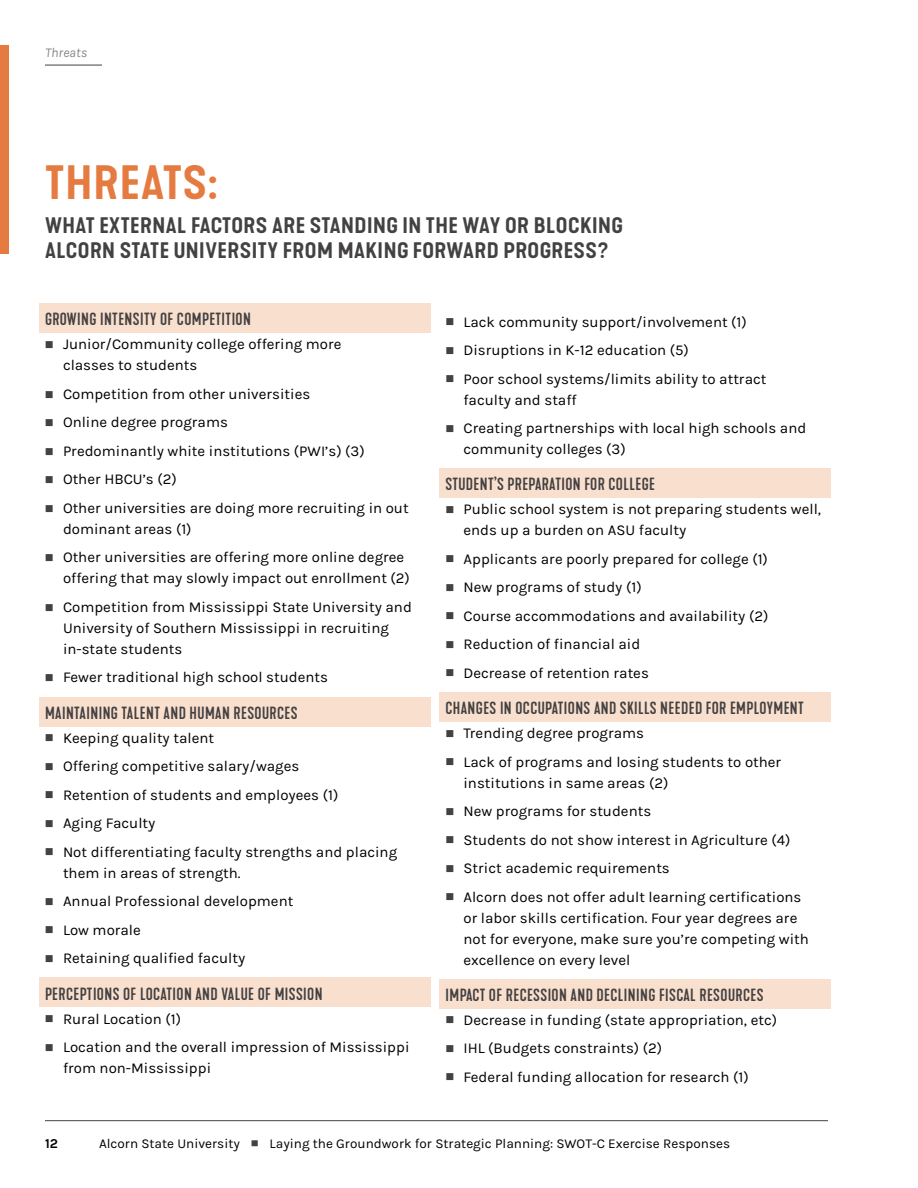
<style>
.page{position:relative;width:918px;height:1188px;background:#fff}
.page>*{position:absolute;margin:0;border:0;box-sizing:border-box;transform-origin:0 0}
.t1{font:600 expanded 45px "Kapra Neue";letter-spacing:.025em;color:#e57b40}
.t2{font:600 expanded 21px/25.2px "Kapra Neue";letter-spacing:.025em;color:#434142}
.t3{font:500 16.5px "Kapra Neue";letter-spacing:.025em;color:#434142}
.t4{font:15px/28.5px "Karla";color:#000}
.t5{font:13.5px "Karla";color:#000}
.t6{font:italic 13.5px "Karla";color:#878788}
.t7{font:700 13.5px "Karla";color:#000}
.s1{color:#434142}
</style>
<div class="page">
<hr style="left:45px;top:1120px;width:783px;height:1px;background:#434142">
<div style="left:0;top:45px;width:9px;height:208px;background:#e57b40"></div>
<hr style="left:45px;top:65px;width:57px;height:1px;background:#434142">
<div style="left:39px;top:304px;width:391px;height:29px;background:#f9dfcd"></div>
<div style="left:39px;top:697px;width:391px;height:29px;background:#f9dfcd"></div>
<div style="left:39px;top:978px;width:391px;height:29px;background:#f9dfcd"></div>
<div style="left:440px;top:469px;width:391px;height:29px;background:#f9dfcd"></div>
<div style="left:440px;top:692px;width:391px;height:30px;background:#f9dfcd"></div>
<div style="left:440px;top:979px;width:391px;height:29px;background:#f9dfcd"></div>
<p class="t6" style="left:45px;top:46px;width:44px">Threats</p>
<h1 class="t1" style="left:45px;top:154px;width:174px">THREATS:</h1>
<h2 class="t2" style="left:45px;top:213px;width:579px">WHAT EXTERNAL FACTORS ARE STANDING IN THE WAY OR BLOCKING<br>ALCORN STATE UNIVERSITY FROM MAKING FORWARD PROGRESS?</h2>
<p class="t3" style="left:45px;top:309px;width:207px">GROWING INTENSITY OF COMPETITION</p>
<p class="t4" style="left:63px;top:334px;width:280px;line-height:21px">Junior/Community college offering more classes to students</p>
<p class="t4" style="left:63px;top:380px;width:347px">Competition from other universities<br>Online degree programs<br>Predominantly white institutions (PWI’s) (3)<br>Other HBCU’s (2)<br>Other universities are doing more recruiting in out</p>
<p class="t4" style="left:63px;top:515px;width:343px">dominant areas (1)<br>Other universities are offering more online degree</p>
<p class="t4" style="left:63px;top:564px;width:350px">offering that may slowly impact out enrollment (2)<br>Competition from Mississippi State University and</p>
<p class="t4" style="left:63px;top:618px;width:327px;line-height:21px">University of Southern Mississippi in recruiting in-state students</p>
<p class="t4" style="left:63px;top:663px;width:267px">Fewer traditional high school students</p>
<p class="t3" style="left:45px;top:703px;width:254px">MAINTAINING TALENT AND HUMAN RESOURCES</p>
<p class="t4" style="left:63px;top:724px;width:336px">Keeping quality talent<br>Offering competitive salary/wages<br>Retention of students and employees (1)<br>Aging Faculty<br>Not differentiating faculty strengths and placing</p>
<p class="t4" style="left:63px;top:859px;width:232px">them in areas of strength.<br>Annual Professional development<br>Low morale<br>Retaining qualified faculty</p>
<p class="t3" style="left:45px;top:984px;width:279px">PERCEPTIONS OF LOCATION AND VALUE OF MISSION</p>
<p class="t4" style="left:63px;top:1005px;width:348px">Rural Location (1)<br>Location and the overall impression of Mississippi</p>
<p class="t4" style="left:63px;top:1054px;width:150px">from non-Mississippi</p>
<p class="t4" style="left:464px;top:308px;width:304px">Lack community support/involvement (1)<br>Disruptions in K-12 education (5)<br>Poor school systems/limits ability to attract</p>
<p class="t4" style="left:464px;top:386px;width:344px">faculty and staff<br>Creating partnerships with local high schools and</p>
<p class="t4" style="left:464px;top:435px;width:164px">community colleges (3)</p>
<p class="t3" style="left:446px;top:474px;width:211px">STUDENT’S PREPARATION FOR COLLEGE</p>
<p class="t4" style="left:464px;top:499px;width:359px;line-height:21px">Public school system is not preparing students well, ends up a burden on ASU faculty</p>
<p class="t4" style="left:464px;top:545px;width:306px">Applicants are poorly prepared for college (1)<br>New programs of study (1)<br>Course accommodations and availability (2)<br>Reduction of financial aid<br>Decrease of retention rates</p>
<p class="t3" style="left:446px;top:698px;width:360px">CHANGES IN OCCUPATIONS AND SKILLS NEEDED FOR EMPLOYMENT</p>
<p class="t4" style="left:464px;top:719px;width:319px">Trending degree programs<br>Lack of programs and losing students to other</p>
<p class="t4" style="left:464px;top:769px;width:340px">institutions in same areas (2)<br>New programs for students<br>Students do not show interest in Agriculture (4)<br>Strict academic requirements<br>Alcorn does not offer adult learning certifications</p>
<p class="t4" style="left:464px;top:907px;width:347px;line-height:21px">or labor skills certification. Four year degrees are not for everyone, make sure you’re competing with excellence on every level</p>
<p class="t3" style="left:446px;top:985px;width:319px">IMPACT OF RECESSION AND DECLINING FISCAL RESOURCES</p>
<p class="t4" style="left:464px;top:1006px;width:315px">Decrease in funding (state appropriation, etc)<br>IHL (Budgets constraints) (2)<br>Federal funding allocation for research (1)</p>
<p class="t7" style="left:45px;top:1136px;width:14px">12</p>
<p class="t5" style="left:99px;top:1136px;width:633px">Alcorn State University <span class="s1">■</span> Laying the Groundwork for Strategic Planning: SWOT-C Exercise Responses</p>
</div>
